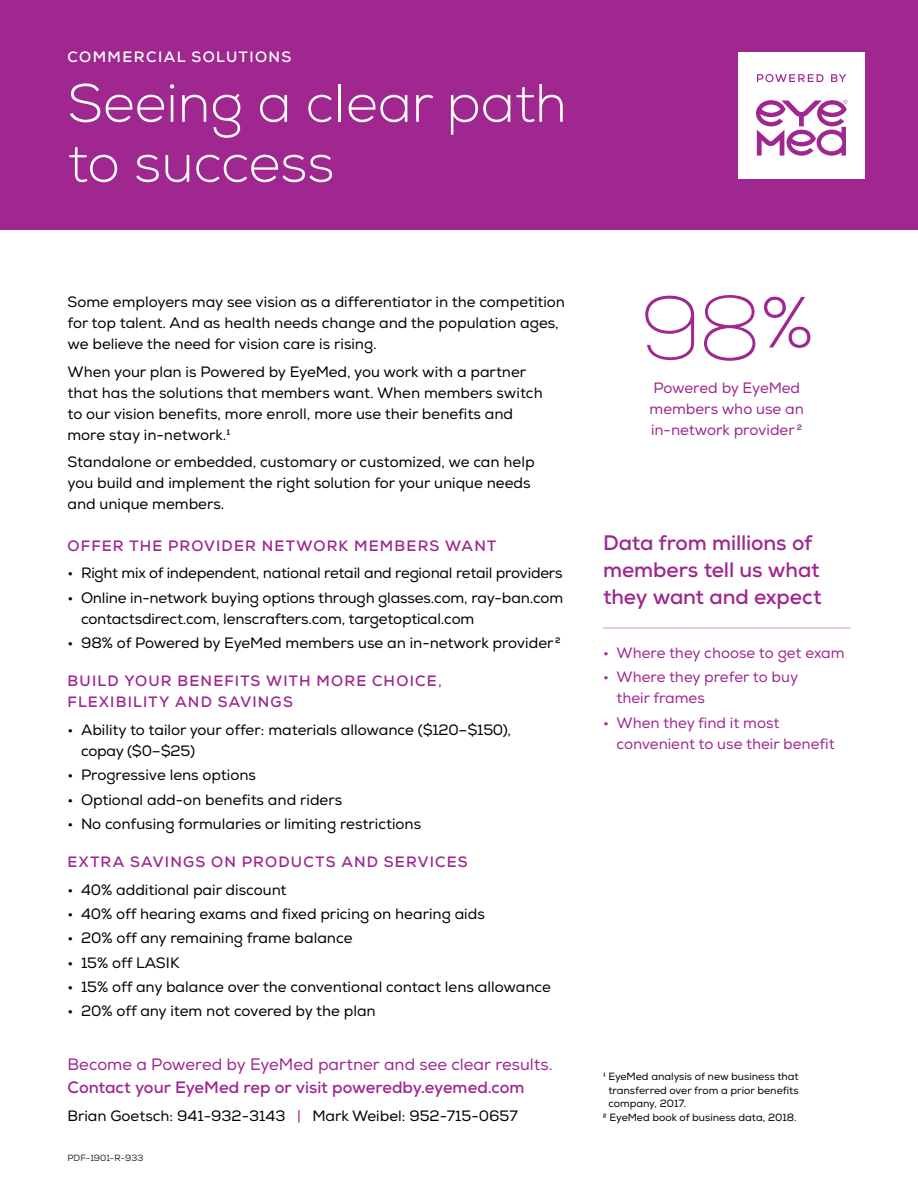
<style>
.page{position:relative;width:918px;height:1188px;background:#fff}
.page>*{position:absolute;margin:0;border:0;box-sizing:border-box;transform-origin:0 0}
.P__percentage{font:100 90px "Nexa";color:#9f278f}
.H2__header{font:300 54px/60px "Nexa";color:#fff}
.P__body_callout_larg{font:700 21px/27px "Nexa";letter-spacing:-.005em;color:#9f278f}
.H4__CTA{font:16.5px/22.5px "Nexa";color:#9f278f}
.P__body{font:15px/21px "Nexa";color:#000}
.P__body_callout_smal{font:15px/21px "Nexa";color:#9f278f}
.H3__subhead{font:700 15px/21px "Nexa";letter-spacing:.08em;color:#9f278f}
.H1__page_title{font:700 15px "Nexa";letter-spacing:.095em;color:#fff}
.P__footer{font:10.5px/13.5px "Nexa";color:#000;text-align:justify}
.t1{font:9px "Nexa";color:#000}
.s1{font-weight:700}
.s2{color:#9f278f}
.s3{font-weight:300;font-size:72px}
</style>
<div class="page">
<div style="left:0;top:0;width:918px;height:230px;background:#9f278f"></div>
<div style="left:738px;top:52px;width:127px;height:126px;background:#fff"></div>
<svg style="left:757px;top:74px;width:67px;height:8px"></svg>
<svg style="left:831px;top:74px;width:15px;height:8px"></svg>
<svg style="left:756px;top:100px;width:91px;height:56px"></svg>
<hr style="left:603px;top:628px;width:247px;height:1px;background:#c999c5">
<h1 class="H1__page_title" style="left:68px;top:47px;width:225px">COMMERCIAL SOLUTIONS</h1>
<h2 class="H2__header" style="left:68px;top:75px;width:501px">Seeing a clear path to success</h2>
<p class="P__body" style="left:68px;top:292px;width:499px">Some employers may see vision as a differentiator in the competition for top talent. And as health needs change and the population ages, we believe the need for vision care is rising.</p>
<p class="P__body" style="left:68px;top:361px;width:477px">When your plan is Powered by EyeMed, you work with a partner that has the solutions that members want. When members switch to our vision benefits, more enroll, more use their benefits and more stay in-network.1</p>
<p class="P__body" style="left:68px;top:452px;width:469px">Standalone or embedded, customary or customized, we can help you build and implement the right solution for your unique needs and unique members.</p>
<h3 class="H3__subhead" style="left:68px;top:535px;width:430px">OFFER THE PROVIDER NETWORK MEMBERS WANT</h3>
<p class="P__body" style="left:68px;top:563px;width:497px">• Right mix of independent, national retail and regional retail providers</p>
<p class="P__body" style="left:81px;top:587px;width:484px;text-indent:-14px">• Online in-network buying options through glasses.com, ray-ban.com contactsdirect.com, lenscrafters.com, targetoptical.com</p>
<p class="P__body" style="left:68px;top:633px;width:495px">• 98% of Powered by EyeMed members use an in-network provider2</p>
<h3 class="H3__subhead" style="left:68px;top:670px;width:376px">BUILD YOUR BENEFITS WITH MORE CHOICE,<br>FLEXIBILITY AND SAVINGS</h3>
<p class="P__body" style="left:81px;top:719px;width:432px;text-indent:-14px">• Ability to tailor your offer: materials allowance ($120–$150), copay ($0–$25)</p>
<p class="P__body" style="left:68px;top:765px;width:190px">• Progressive lens options</p>
<p class="P__body" style="left:68px;top:789px;width:276px">• Optional add-on benefits and riders</p>
<p class="P__body" style="left:68px;top:814px;width:355px">• No confusing formularies or limiting restrictions</p>
<h3 class="H3__subhead" style="left:68px;top:851px;width:402px">EXTRA SAVINGS ON PRODUCTS AND SERVICES</h3>
<p class="P__body" style="left:68px;top:879px;width:221px">• 40% additional pair discount</p>
<p class="P__body" style="left:68px;top:904px;width:419px">• 40% off hearing exams and fixed pricing on hearing aids</p>
<p class="P__body" style="left:68px;top:928px;width:286px">• 20% off any remaining frame balance</p>
<p class="P__body" style="left:68px;top:952px;width:113px">• 15% off LASIK</p>
<p class="P__body" style="left:68px;top:977px;width:485px">• 15% off any balance over the conventional contact lens allowance</p>
<p class="P__body" style="left:68px;top:1001px;width:310px">• 20% off any item not covered by the plan</p>
<h4 class="H4__CTA" style="left:68px;top:1054px;width:487px">Become a Powered by EyeMed partner and see clear results.<br><span class="s1">Contact your EyeMed rep or visit powered by .eyemed.com</span></h4>
<p class="P__body" style="left:68px;top:1105px;width:452px">Brian Goetsch: 941-932-3143 <span class="s2">|</span> Mark Weibel: 952-715-0657</p>
<p class="t1" style="left:68px;top:1152px;width:77px">PDF-1901-R-933</p>
<p class="P__percentage" style="left:640px;top:274px;width:174px">98<span class="s3">%</span></p>
<p class="P__body_callout_smal" style="left:650px;top:377px;width:156px">Powered by EyeMed members who use an in-network provider 2</p>
<p class="P__body_callout_larg" style="left:603px;top:530px;width:220px">Data from millions of members tell us what they want and expect</p>
<p class="P__body_callout_smal" style="left:603px;top:642px;width:243px">• Where they choose to get exam</p>
<p class="P__body_callout_smal" style="left:616px;top:667px;width:183px;text-indent:-14px">• Where they prefer to buy their frames</p>
<p class="P__body_callout_smal" style="left:616px;top:712px;width:220px;text-indent:-14px">• When they find it most convenient to use their benefit</p>
<p class="P__footer" style="left:608px;top:1070px;width:192px;text-indent:-5px">1 EyeMed analysis of new business that transferred over from a prior benefits company, 2017.</p>
<p class="P__footer" style="left:603px;top:1110px;width:195px">2 EyeMed book of business data, 2018.</p>
</div>
